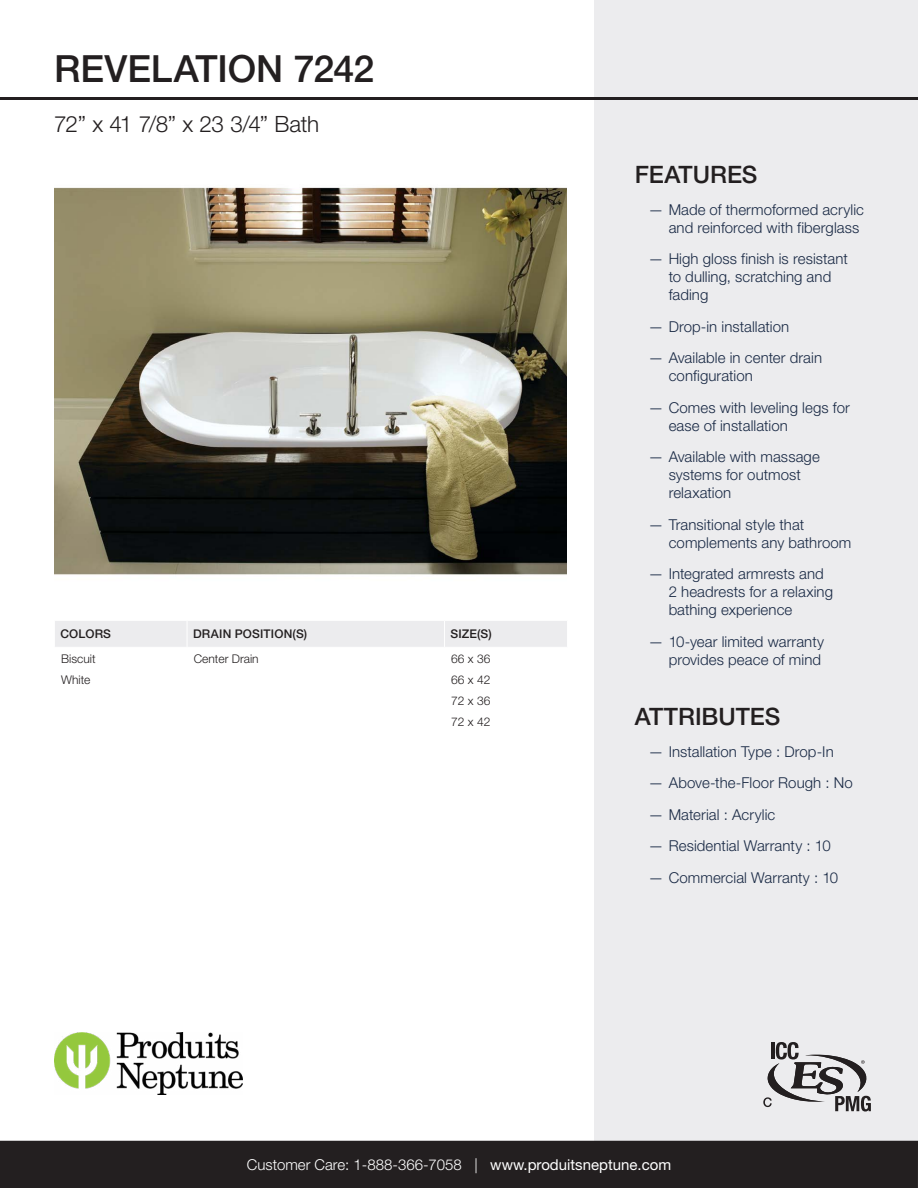
<style>
.page{position:relative;width:918px;height:1188px;background:#fff}
.page>*{position:absolute;margin:0;border:0;box-sizing:border-box;transform-origin:0 0}
.t1{font:500 37.5px "Helvetica Neue LT Std";letter-spacing:-.005em;color:#231f20}
.t2{font:500 24px "Helvetica Neue LT Std";color:#231f20}
.t3{font:300 22.5px "Helvetica Neue LT Std";letter-spacing:-.02em;color:#231f20}
.t4{font:300 15px/18px "Helvetica Neue LT Std";letter-spacing:.005em;color:#192944}
.t5{font:300 15px "Helvetica Neue LT Std";color:#fff}
.t6{font:300 12px/21.1px "Helvetica Neue LT Std";color:#231f20}
.t7{font:500 12px "Helvetica Neue LT Std";letter-spacing:.015em;color:#231f20}
.s1{font-weight:400}
</style>
<div class="page">
<div style="left:594px;top:0;width:324px;height:1148px;background:#ececee"></div>
<div style="left:0;top:1141px;width:918px;height:47px;background:#231f20"></div>
<hr style="left:0;top:97px;width:918px;height:2px;background:#231f20">
<img style="left:54px;top:187px;width:513px;height:388px">
<img style="left:54px;top:1032px;width:189px;height:62px">
<svg style="left:763px;top:1042px;width:108px;height:70px"></svg>
<div style="left:55px;top:621px;width:512px;height:26px;background:#ececee"></div>
<h1 class="t1" style="left:54px;top:46px;width:322px">REVELATION 7242</h1>
<h3 class="t3" style="left:54px;top:110px;width:267px">72” x 41 7/8” x 23 3/4” Bath</h3>
<p class="t7" style="left:60px;top:627px;width:52px">COLORS</p>
<p class="t7" style="left:193px;top:627px;width:116px">DRAIN POSITION(S)</p>
<p class="t7" style="left:450px;top:627px;width:43px">SIZE(S)</p>
<p class="t6" style="left:61px;top:648px;width:36px">Biscuit<br>White</p>
<p class="t6" style="left:194px;top:648px;width:66px">Center Drain</p>
<p class="t6" style="left:451px;top:648px;width:41px;text-align:justify">66 x 36<br>66 x 42<br>72 x 36<br>72 x 42</p>
<h2 class="t2" style="left:635px;top:160px;width:124px">FEATURES</h2>
<p class="t4" style="left:669px;top:200px;width:197px;text-indent:-20px">— Made of thermoformed acrylic and reinforced with fiberglass</p>
<p class="t4" style="left:669px;top:250px;width:181px;text-indent:-20px">— High gloss finish is resistant to dulling, scratching and fading</p>
<p class="t4" style="left:648px;top:317px;width:142px">— Drop-in installation</p>
<p class="t4" style="left:669px;top:349px;width:155px;text-indent:-20px">— Available in center drain configuration</p>
<p class="t4" style="left:669px;top:398px;width:183px;text-indent:-20px">— Comes with leveling legs for ease of installation</p>
<p class="t4" style="left:669px;top:448px;width:153px;text-indent:-20px">— Available with massage systems for outmost relaxation</p>
<p class="t4" style="left:669px;top:515px;width:184px;text-indent:-20px">— Transitional style that complements any bathroom</p>
<p class="t4" style="left:669px;top:565px;width:166px;text-indent:-20px">— Integrated armrests and<br>2 headrests for a relaxing bathing experience</p>
<p class="t4" style="left:648px;top:632px;width:177px;text-align:right">— 10-year limited warranty provides peace of mind</p>
<h2 class="t2" style="left:635px;top:218px;width:154px">LABEL LIST 1</h2>
<p class="t4" style="left:648px;top:257px;width:57px">— List 1</p>
<h2 class="t2" style="left:635px;top:310px;width:154px">LABEL LIST 2</h2>
<p class="t4" style="left:669px;top:350px;width:37px">List 2</p>
<h2 class="t2" style="left:635px;top:402px;width:154px">LABEL LIST 3</h2>
<p class="t4" style="left:648px;top:442px;width:57px">— List 3</p>
<h2 class="t2" style="left:635px;top:703px;width:147px">ATTRIBUTES</h2>
<p class="t4" style="left:648px;top:742px;width:187px">— Installation Type : Drop-In</p>
<p class="t4" style="left:648px;top:774px;width:206px">— Above-the-Floor Rough : No</p>
<p class="t4" style="left:648px;top:805px;width:128px">— Material : Acrylic</p>
<p class="t4" style="left:648px;top:837px;width:184px">— Residential Warranty : 10</p>
<p class="t4" style="left:648px;top:868px;width:191px">— Commercial Warranty : 10</p>
<p class="t5" style="left:247px;top:1155px;width:426px">Customer Care: 1-888-366-7058 | <span class="s1">www.produitsneptune.com</span></p>
</div>
